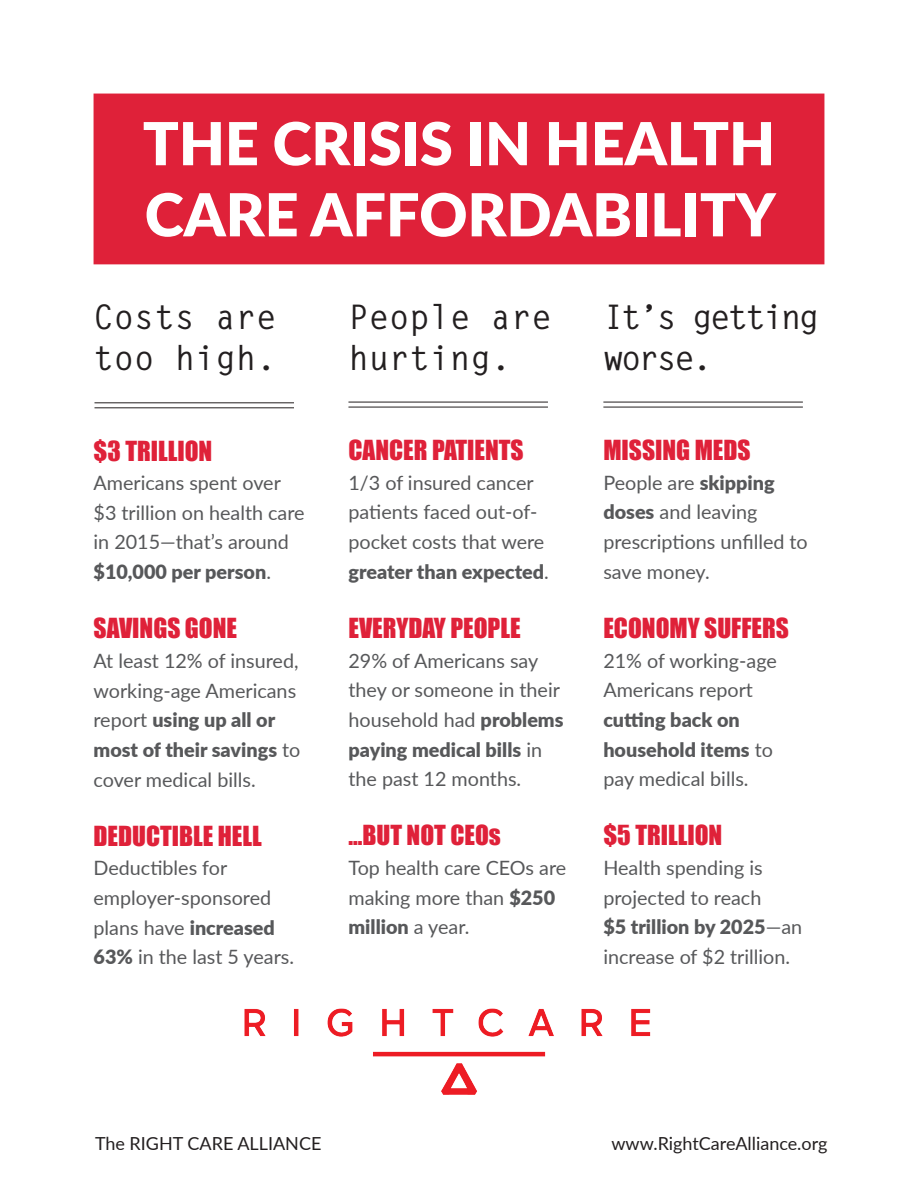
<style>
.page{position:relative;width:918px;height:1188px;background:#fff}
.page>*{position:absolute;margin:0;border:0;box-sizing:border-box;transform-origin:0 0}
.Page_Header_-_Blue{font:900 59.25px/71.1px "Lato";color:#fff}
.t1{font:700 33.9px/40.7px "Letter Gothic Std";color:#231f20}
.t2{font:700 33.9px/40.7px "Letter Gothic Std";letter-spacing:-.075em;color:#231f20}
.t3{font:25.35px "Impact";color:#df2139}
.t4{font:19.8px/29.7px "Lato";color:#57585a}
.t5{font:900 19.8px/29.7px "Lato";color:#57585a}
.t6{font:18px "Lato";color:#231f20}
.s1{font-weight:900}
.s2{font-weight:400}
</style>
<div class="page">
<div style="left:94px;top:94px;width:730px;height:170px;background:#df2139"></div>
<img style="left:244px;top:1008px;width:407px;height:86px">
<hr style="left:94px;top:402px;width:200px;height:1px;background:#231f20">
<hr style="left:94px;top:407px;width:200px;height:1px;background:#231f20">
<hr style="left:348px;top:402px;width:200px;height:1px;background:#231f20">
<hr style="left:348px;top:407px;width:200px;height:1px;background:#231f20">
<hr style="left:603px;top:402px;width:200px;height:1px;background:#231f20">
<hr style="left:603px;top:407px;width:200px;height:1px;background:#231f20">
<p class="Page_Header_-_Blue" style="left:143px;top:105px;width:634px">THE CRISIS IN HEALTH<br>CARE AFFORDABILITY</p>
<p class="t1" style="left:94px;top:297px;width:184px">Costs are too high.</p>
<p class="t1" style="left:348px;top:297px;width:205px">People are hurting.</p>
<p class="t2" style="left:603px;top:297px;width:217px">It’s getting worse.</p>
<p class="t3" style="left:94px;top:431px;width:120px">$3 TRILLION</p>
<p class="t4" style="left:94px;top:467px;width:189px">Americans spent over</p>
<p class="t4" style="left:94px;top:497px;width:213px">$3 trillion on health care in 2015—that’s around <span class="s1">$10,000 per person</span>.</p>
<p class="t3" style="left:94px;top:609px;width:145px">SAVINGS GONE</p>
<p class="t4" style="left:94px;top:645px;width:208px">At least 12% of insured, working-age Americans report <span class="s1">using up all or most of their savings</span> to cover medical bills.</p>
<p class="t3" style="left:94px;top:816px;width:170px">DEDUCTIBLE HELL</p>
<p class="t4" style="left:94px;top:853px;width:202px">Deductibles for employer-sponsored plans have <span class="s1">increased<br>63%</span> in the last 5 years.</p>
<p class="t3" style="left:348px;top:431px;width:177px">CANCER PATIENTS</p>
<p class="t4" style="left:348px;top:467px;width:202px">1/3 of insured cancer patients faced out-of&shy;pocket costs that were <span class="s1">greater than expected</span>.</p>
<p class="t3" style="left:348px;top:608px;width:174px">EVERYDAY PEOPLE</p>
<p class="t4" style="left:348px;top:645px;width:217px">29% of Americans say they or someone in their household had <span class="s1">problems paying medical bills</span> in the past 12 months.</p>
<p class="t3" style="left:348px;top:816px;width:154px">...BUT NOT CEOs</p>
<p class="t4" style="left:348px;top:852px;width:219px">Top health care CEOs are making more than <span class="s1">$250 million</span> a year.</p>
<p class="t3" style="left:603px;top:431px;width:149px">MISSING MEDS</p>
<p class="t4" style="left:603px;top:467px;width:206px">People are <span class="s1">skipping doses</span> and leaving prescriptions unfilled to save money.</p>
<p class="t3" style="left:603px;top:608px;width:187px">ECONOMY SUFFERS</p>
<p class="t4" style="left:603px;top:645px;width:175px">21% of working-age<br>Americans report</p>
<p class="t5" style="left:603px;top:704px;width:171px">cutting back on household items <span class="s2">to</span></p>
<p class="t4" style="left:603px;top:763px;width:147px">pay medical bills.</p>
<p class="t3" style="left:603px;top:816px;width:120px">$5 TRILLION</p>
<p class="t4" style="left:603px;top:852px;width:161px">Health spending is projected to reach</p>
<p class="t4" style="left:603px;top:911px;width:200px"><span class="s1">$5 trillion by 2025</span>—an increase of $2 trillion.</p>
<p class="t6" style="left:95px;top:1130px;width:228px">The RIGHT CARE ALLIANCE</p>
<p class="t6" style="left:611px;top:1130px;width:218px">www.RightCareAlliance.org</p>
</div>
